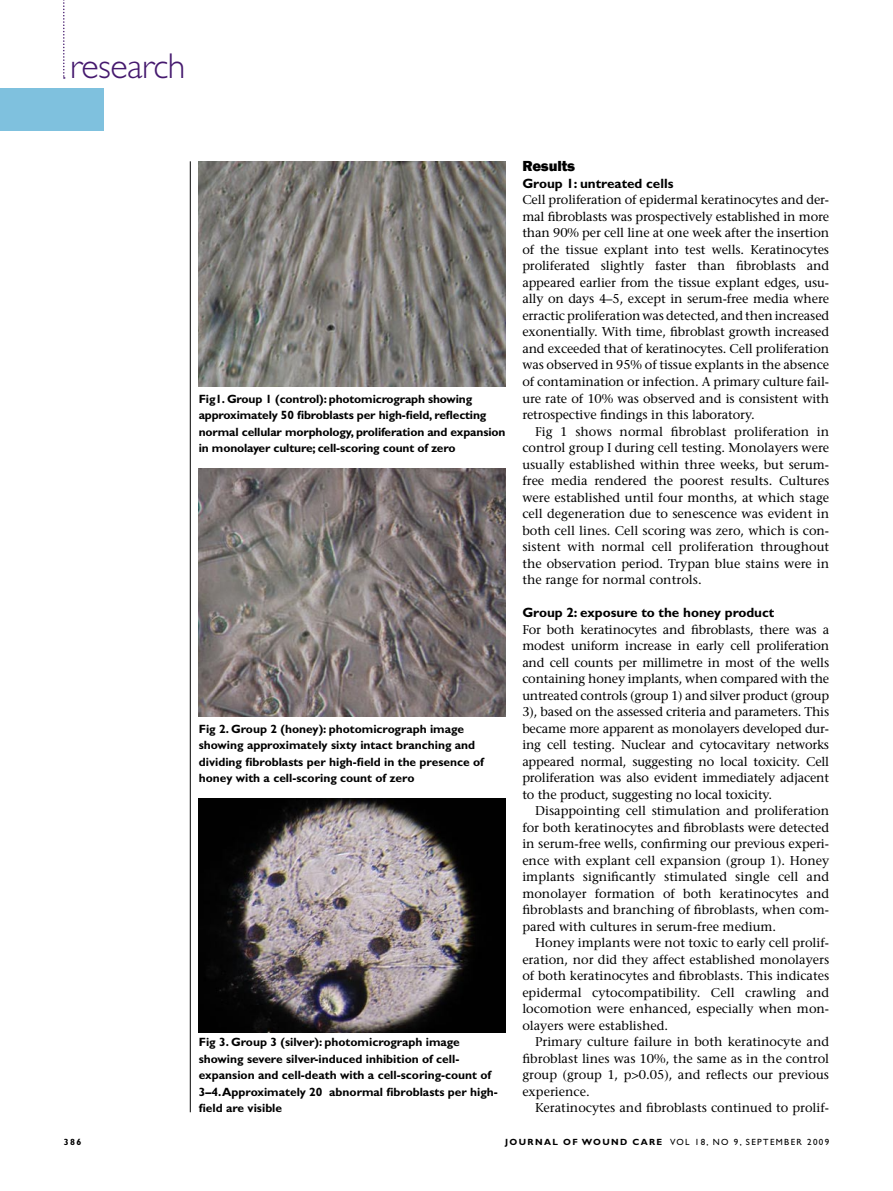
<style>
.page{position:relative;width:893px;height:1191px;background:#fff}
.page>*{position:absolute;margin:0;border:0;box-sizing:border-box;transform-origin:0 0}
.t1{font:300 36px "Gill Sans";letter-spacing:-.015em;color:#45196e}
.t2{font:800 15px "Franklin Gothic";letter-spacing:-.01em;color:#000}
.t3{font:700 13.5px "Gill Sans";color:#000}
.t4{font:12.75px/16.5px "Stone Serif";color:#000;text-align:justify}
.t5{font:700 12px/16.5px "Gill Sans";color:#000}
.t6{font:9px "Gill Sans";letter-spacing:.15em;color:#000}
.t7{font:700 9px "Gill Sans";color:#000}
.s1{font-weight:700}
</style>
<div class="page">
<div style="left:0;top:89px;width:104px;height:42px;background:#7fc1de"></div>
<svg style="left:63px;top:0;width:2px;height:79px"></svg>
<hr style="left:190px;top:161px;width:1px;height:951px;background:#000">
<img style="left:199px;top:161px;width:306px;height:225px">
<img style="left:199px;top:468px;width:306px;height:248px">
<img style="left:199px;top:798px;width:306px;height:234px">
<h1 class="t1" style="left:70px;top:45px;width:117px">research</h1>
<p class="t5" style="left:199px;top:390px;width:308px">Fig1. Group 1 (control): photomicrograph showing approximately 50 fibroblasts per high-field, reflecting normal cellular morphology, proliferation and expansion in monolayer culture; cell-scoring count of zero</p>
<p class="t5" style="left:199px;top:720px;width:287px">Fig 2. Group 2 (honey): photomicrograph image showing approximately sixty intact branching and dividing fibroblasts per high-field in the presence of honey with a cell-scoring count of zero</p>
<p class="t5" style="left:199px;top:1034px;width:301px">Fig 3. Group 3 (silver): photomicrograph image showing severe silver-induced inhibition of cell&shy;expansion and cell-death with a cell-scoring-count of 3–4. Approximately 20 abnormal fibroblasts per high&shy;field are visible</p>
<p class="t2" style="left:522px;top:157px;width:54px">Results</p>
<p class="t3" style="left:522px;top:175px;width:153px">Group 1: untreated cells</p>
<p class="t4" style="left:522px;top:192px;width:308px">Cell proliferation of epidermal keratinocytes and der&shy;mal fibroblasts was prospectively established in more than 90% per cell line at one week after the insertion of the tissue explant into test wells. Keratinocytes proliferated slightly faster than fibroblasts and appeared earlier from the tissue explant edges, usu&shy;ally on days 4–5, except in serum-free media where erractic proliferation was detected, and then increased exonentially. With time, fibroblast growth increased and exceeded that of keratinocytes. Cell proliferation was observed in 95% of tissue explants in the absence of contamination or infection. A primary culture fail&shy;ure rate of 10% was observed and is consistent with retrospective findings in this laboratory.</p>
<p class="t4" style="left:522px;top:423px;width:308px;text-indent:13px">Fig 1 shows normal fibroblast proliferation in control group I during cell testing. Monolayers were usually established within three weeks, but serum&shy;free media rendered the poorest results. Cultures were established until four months, at which stage cell degeneration due to senescence was evident in both cell lines. Cell scoring was zero, which is con&shy;sistent with normal cell proliferation throughout the observation period. Trypan blue stains were in the range for normal controls.</p>
<p class="t3" style="left:522px;top:604px;width:254px">Group 2: exposure to the honey product</p>
<p class="t4" style="left:522px;top:621px;width:308px">For both keratinocytes and fibroblasts, there was a modest uniform increase in early cell proliferation and cell counts per millimetre in most of the wells containing honey implants, when compared with the untreated controls (group 1) and silver product (group 3), based on the assessed criteria and parameters. This became more apparent as monolayers developed dur&shy;ing cell testing. Nuclear and cytocavitary networks appeared normal, suggesting no local toxicity. Cell proliferation was also evident immediately adjacent to the product, suggesting no local toxicity.</p>
<p class="t4" style="left:522px;top:802px;width:308px;text-indent:13px">Disappointing cell stimulation and proliferation for both keratinocytes and fibroblasts were detected in serum-free wells, confirming our previous experi&shy;ence with explant cell expansion (group 1). Honey implants significantly stimulated single cell and monolayer formation of both keratinocytes and fibroblasts and branching of fibroblasts, when com&shy;pared with cultures in serum-free medium.</p>
<p class="t4" style="left:522px;top:934px;width:308px;text-indent:13px">Honey implants were not toxic to early cell prolif&shy;eration, nor did they affect established monolayers of both keratinocytes and fibroblasts. This indicates epidermal cytocompatibility. Cell crawling and locomotion were enhanced, especially when mon&shy;olayers were established.</p>
<p class="t4" style="left:522px;top:1033px;width:308px;text-indent:13px">Primary culture failure in both keratinocyte and fibroblast lines was 10%, the same as in the control group (group 1, p&gt;0.05), and reflects our previous experience.</p>
<p class="t4" style="left:535px;top:1099px;width:296px">Keratinocytes and fibroblasts continued to prolif-</p>
<p class="t7" style="left:64px;top:1136px;width:19px">386</p>
<p class="t6" style="left:505px;top:1137px;width:325px"><span class="s1">journal of wound care</span> VOL 18, NO 9, SEPTEMBER 2009</p>
</div>
